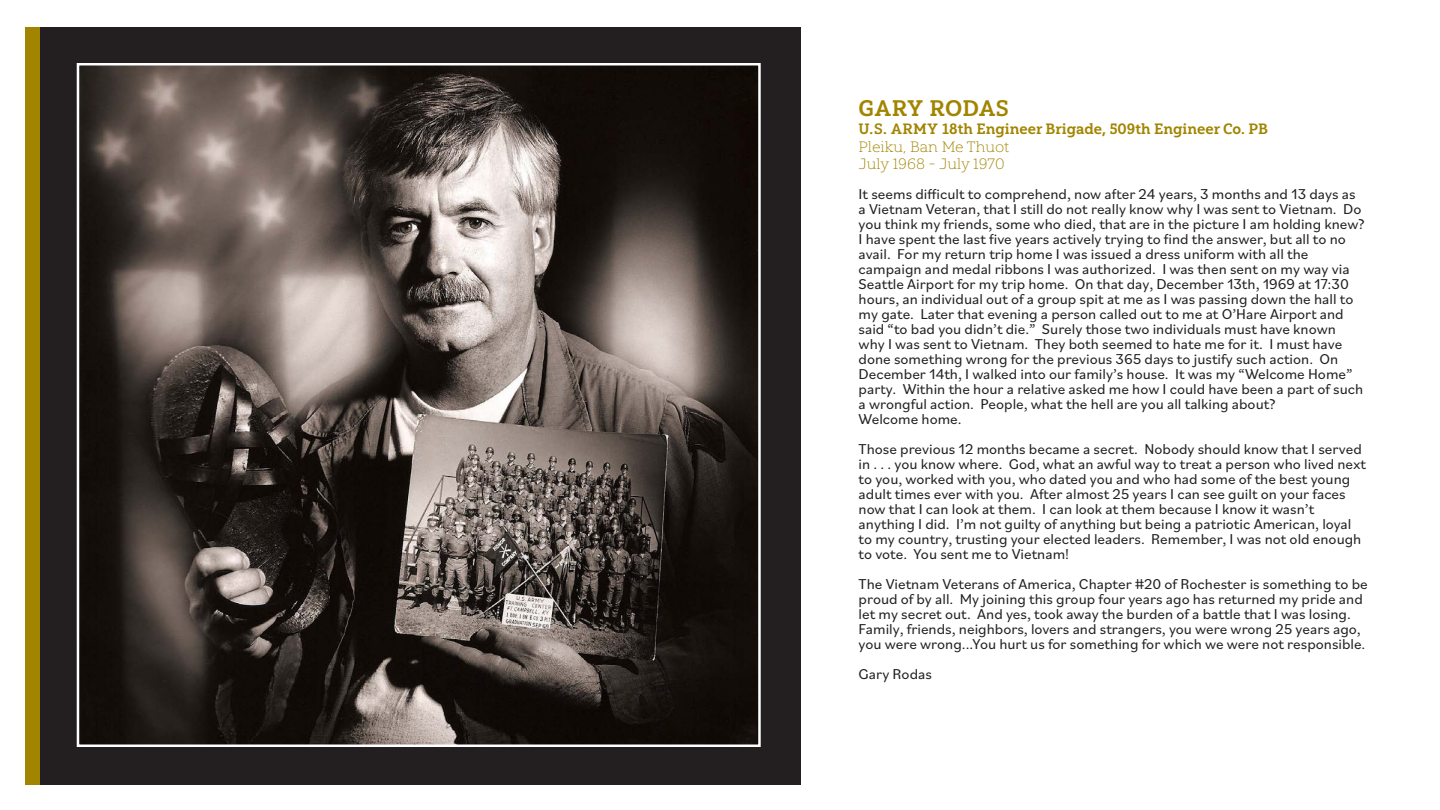
<style>
.page{position:relative;width:1440px;height:810px;background:#fff}
.page>*{position:absolute;margin:0;border:0;box-sizing:border-box;transform-origin:0 0}
.t1{font:22.5px "Yorkten Slab Nor Bol";letter-spacing:.01em;color:#a18500}
.t2{font:15px/15px "Bilo";color:#231f20}
.t3{font:15px "Yorkten Slab Nor Bol";color:#a18500}
.t4{font:15px "Yorkten Slab Ext Thi";color:#a18500}
</style>
<div class="page">
<div style="left:37px;top:27px;width:764px;height:758px;background:#231f20"></div>
<img style="left:80px;top:66px;width:678px;height:678px">
<div style="left:25px;top:27px;width:15px;height:758px;background:#a18500"></div>
<p class="t1" style="left:859px;top:94px;width:152px">GARY RODAS</p>
<p class="t3" style="left:859px;top:120px;width:411px">U.S. ARMY 18th Engineer Brigade, 509th Engineer Co. PB</p>
<p class="t4" style="left:859px;top:138px;width:152px">Pleiku, Ban Me Thuot</p>
<p class="t4" style="left:859px;top:155px;width:148px">July 1968 - July 1970</p>
<p class="t2" style="left:859px;top:185px;width:508px">It seems difficult to comprehend, now after 24 years, 3 months and 13 days as a Vietnam Veteran, that I still do not really know why I was sent to Vietnam. Do you think my friends, some who died, that are in the picture I am holding knew?<br>I have spent the last five years actively trying to find the answer, but all to no avail. For my return trip home I was issued a dress uniform with all the</p>
<p class="t2" style="left:859px;top:260px;width:506px">campaign and medal ribbons I was authorized. I was then sent on my way via Seattle Airport for my trip home. On that day, December 13th, 1969 at 17:30 hours, an individual out of a group spit at me as I was passing down the hall to my gate. Later that evening a person called out to me at O’Hare Airport and said “to bad you didn’t die.” Surely those two individuals must have known why I was sent to Vietnam. They both seemed to hate me for it. I must have done something wrong for the previous 365 days to justify such action. On December 14th, I walked into our family’s house. It was my “Welcome Home” party. Within the hour a relative asked me how I could have been a part of such a wrongful action. People, what the hell are you all talking about?</p>
<p class="t2" style="left:859px;top:410px;width:104px">Welcome home.</p>
<p class="t2" style="left:859px;top:440px;width:509px">Those previous 12 months became a secret. Nobody should know that I served in . . . you know where. God, what an awful way to treat a person who lived next to you, worked with you, who dated you and who had some of the best young adult times ever with you. After almost 25 years I can see guilt on your faces now that I can look at them. I can look at them because I know it wasn’t</p>
<p class="t2" style="left:859px;top:515px;width:504px">anything I did. I’m not guilty of anything but being a patriotic American, loyal to my country, trusting your elected leaders. Remember, I was not old enough to vote. You sent me to Vietnam!</p>
<p class="t2" style="left:859px;top:575px;width:511px">The Vietnam Veterans of America, Chapter #20 of Rochester is something to be proud of by all. My joining this group four years ago has returned my pride and let my secret out. And yes, took away the burden of a battle that I was losing.<br>Family, friends, neighbors, lovers and strangers, you were wrong 25 years ago, you were wrong...You hurt us for something for which we were not responsible.</p>
<p class="t2" style="left:859px;top:665px;width:75px">Gary Rodas</p>
</div>
